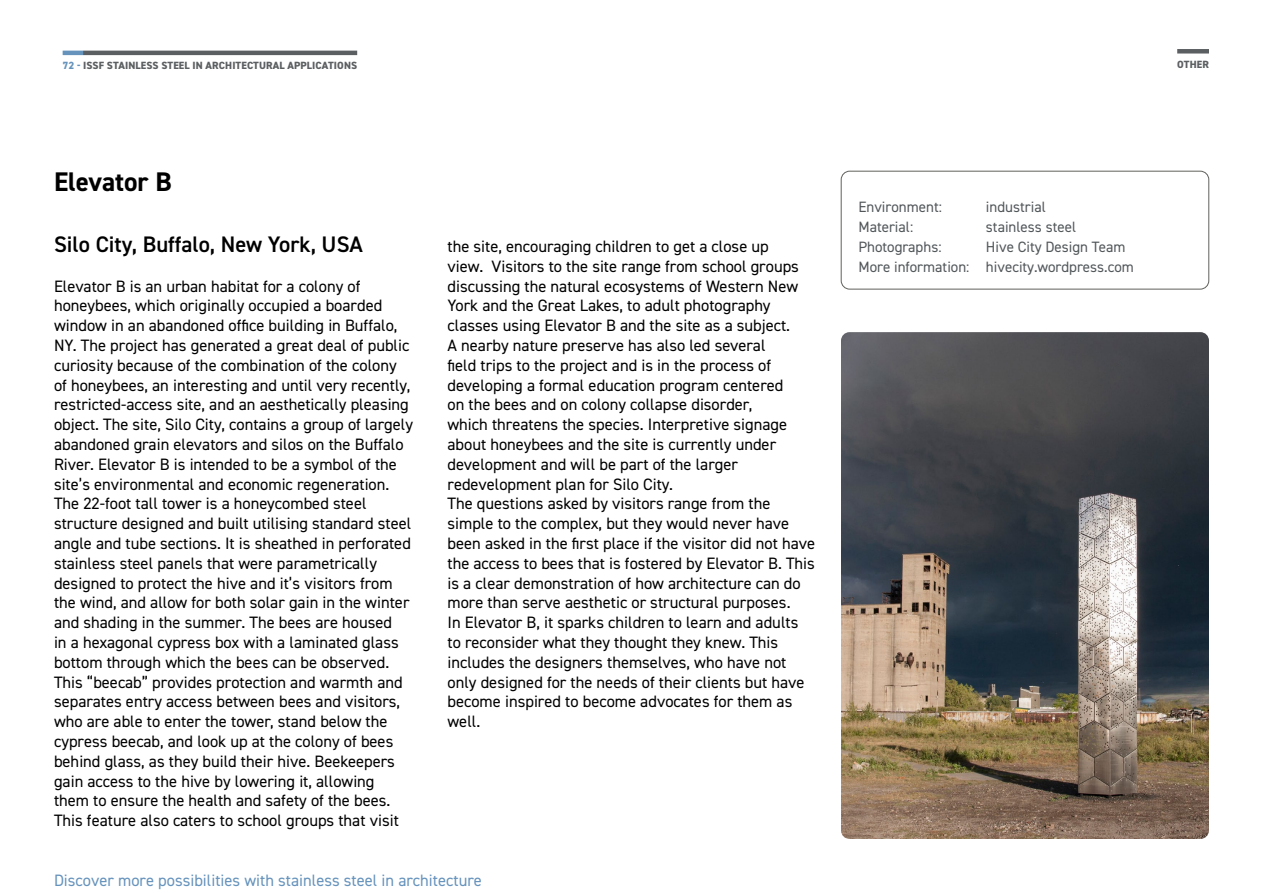
<style>
.page{position:relative;width:1263px;height:893px;background:#fff}
.page>*{position:absolute;margin:0;border:0;box-sizing:border-box;transform-origin:0 0}
.t1{font:700 27px "DIN2014";color:#000}
.t2{font:600 22.5px "DIN2014";color:#000}
.t3{font:16.5px/19.8px "DIN2014";color:#000}
.t4{font:16.5px "DIN2014";color:#6693bc}
.t5{font:15px/19.8px "DIN2014";color:#52575a}
.t6{font:800 10.5px "DIN2014";letter-spacing:.01em;color:#5c5f61}
.s1{color:#6693bc}
</style>
<div class="page">
<hr style="left:63px;top:51px;width:20px;height:4px;background:#6693bc">
<hr style="left:83px;top:51px;width:274px;height:4px;background:#5c5f61">
<div style="left:841px;top:171px;width:368px;height:118px;border:1px solid #60605c;border-radius:9px"></div>
<img style="left:841px;top:332px;width:368px;height:507px">
<div style="left:1177px;top:49px;width:32px;height:5px;background:#5c5f61"></div>
<p class="t6" style="left:63px;top:59px;width:296px"><span class="s1">72 -</span> ISSF STAINLESS STEEL IN ARCHITECTURAL APPLICATIONS</p>
<h1 class="t1" style="left:54px;top:164px;width:119px">Elevator B</h1>
<h2 class="t2" style="left:54px;top:229px;width:310px">Silo City, Buffalo, New York, USA</h2>
<p class="t3" style="left:54px;top:276px;width:361px">Elevator B is an urban habitat for a colony of honeybees, which originally occupied a boarded window in an abandoned office building in Buffalo, NY. The project has generated a great deal of public curiosity because of the combination of the colony of honeybees, an interesting and until very recently, restricted-access site, and an aesthetically pleasing object. The site, Silo City, contains a group of largely abandoned grain elevators and silos on the Buffalo River. Elevator B is intended to be a symbol of the site’s environmental and economic regeneration.<br>The 22-foot tall tower is a honeycombed steel structure designed and built utilising standard steel angle and tube sections. It is sheathed in perforated stainless steel panels that were parametrically designed to protect the hive and it’s visitors from the wind, and allow for both solar gain in the winter and shading in the summer. The bees are housed<br>in a hexagonal cypress box with a laminated glass bottom through which the bees can be observed.<br>This “beecab” provides protection and warmth and separates entry access between bees and visitors, who are able to enter the tower, stand below the cypress beecab, and look up at the colony of bees behind glass, as they build their hive. Beekeepers gain access to the hive by lowering it, allowing them to ensure the health and safety of the bees.<br>This feature also caters to school groups that visit</p>
<p class="t3" style="left:447px;top:236px;width:369px">the site, encouraging children to get a close up<br>view. Visitors to the site range from school groups discussing the natural ecosystems of Western New York and the Great Lakes, to adult photography classes using Elevator B and the site as a subject.<br>A nearby nature preserve has also led several<br>field trips to the project and is in the process of developing a formal education program centered<br>on the bees and on colony collapse disorder,<br>which threatens the species. Interpretive signage about honeybees and the site is currently under development and will be part of the larger redevelopment plan for Silo City.<br>The questions asked by visitors range from the simple to the complex, but they would never have been asked in the first place if the visitor did not have the access to bees that is fostered by Elevator B. This is a clear demonstration of how architecture can do more than serve aesthetic or structural purposes.<br>In Elevator B, it sparks children to learn and adults to reconsider what they thought they knew. This includes the designers themselves, who have not only designed for the needs of their clients but have become inspired to become advocates for them as well.</p>
<p class="t4" style="left:54px;top:870px;width:429px">Discover more possibilities with stainless steel in architecture</p>
<p class="t6" style="left:1177px;top:57px;width:33px">OTHER</p>
<p class="t5" style="left:858px;top:197px;width:85px">Environment:</p>
<p class="t5" style="left:986px;top:197px;width:61px">industrial</p>
<p class="t5" style="left:858px;top:217px;width:56px">Material:</p>
<p class="t5" style="left:986px;top:217px;width:92px">stainless steel</p>
<p class="t5" style="left:858px;top:237px;width:85px">Photographs:</p>
<p class="t5" style="left:858px;top:237px;width:277px;text-indent:128px">Hive City Design Team<br>More information: hivecity.wordpress.com</p>
</div>
